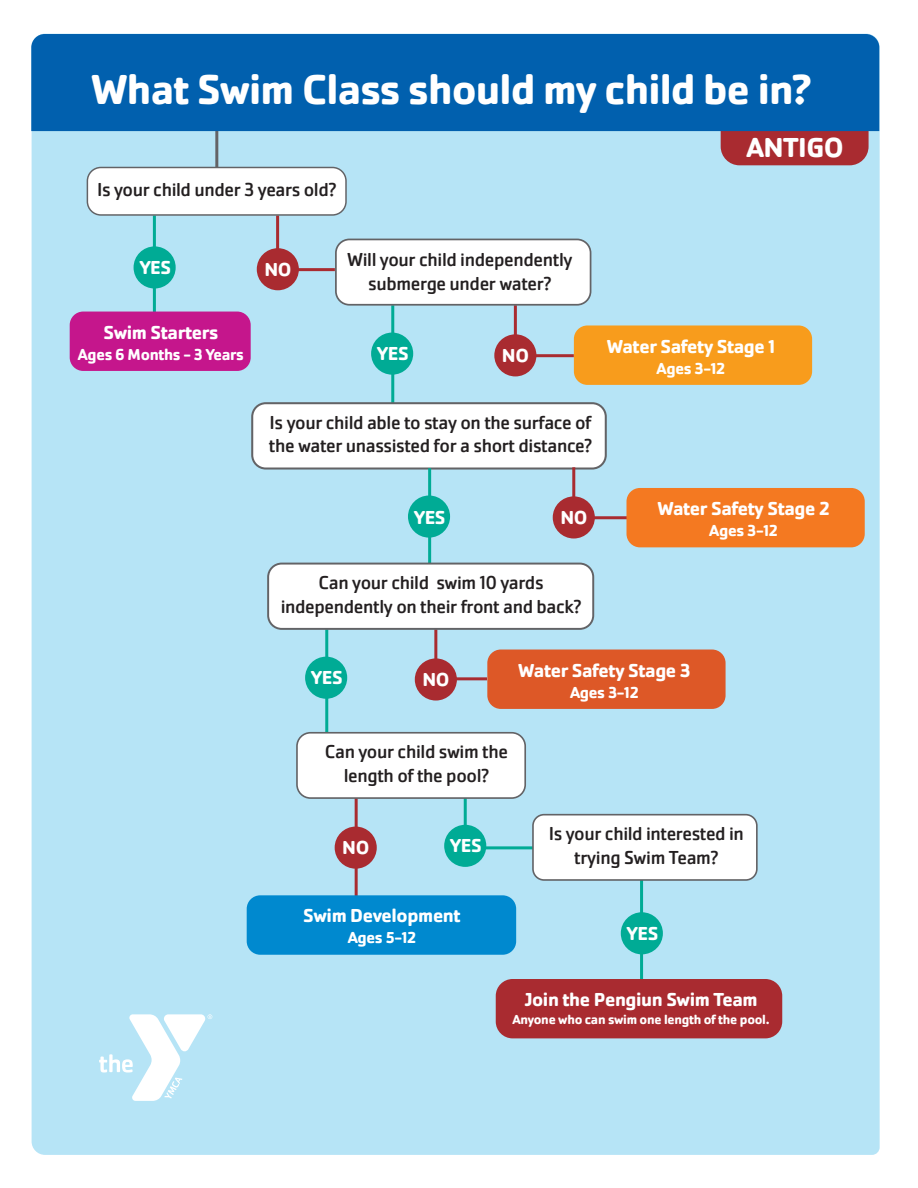
<style>
.page{position:relative;width:918px;height:1188px;background:#fff}
.page>*{position:absolute;margin:0;border:0;box-sizing:border-box;transform-origin:0 0}
.t1{font:700 43.5px "Cachet Pro";letter-spacing:-.02em;color:#fff}
.t2{font:700 28.5px "Cachet Pro";letter-spacing:-.02em;color:#fff}
.t3{font:19.5px/23.4px "Cachet Pro";letter-spacing:-.02em;color:#231f20;text-align:center}
.t4{font:700 19.5px "Cachet Pro";letter-spacing:-.02em;color:#fff}
.t5{font:700 16.5px "Cachet Pro";letter-spacing:-.02em;color:#fff}
.t6{font:700 13.5px "Cachet Pro";letter-spacing:-.02em;color:#fff}
</style>
<div class="page">
<div style="left:32px;top:43px;width:848px;height:1112px;background:#b6e4f6"></div>
<hr style="left:153px;top:280px;width:3px;height:39px;background:#00ab95">
<hr style="left:153px;top:215px;width:3px;height:39px;background:#00ab95">
<hr style="left:276px;top:215px;width:3px;height:39px;background:#a92b30">
<hr style="left:215px;top:125px;width:3px;height:42px;background:#636366">
<hr style="left:391px;top:305px;width:3px;height:39px;background:#00ab95">
<hr style="left:391px;top:370px;width:3px;height:39px;background:#00ab95">
<hr style="left:514px;top:305px;width:3px;height:39px;background:#a92b30">
<hr style="left:296px;top:268px;width:39px;height:3px;background:#a92b30">
<div style="left:257px;top:248px;width:42px;height:42px;background:#a92b30;border-radius:50%"></div>
<div style="left:134px;top:246px;width:42px;height:43px;background:#00ab95;border-radius:50%"></div>
<div style="left:70px;top:312px;width:181px;height:59px;background:#c5168c;border-radius:13px"></div>
<div style="left:252px;top:403px;width:354px;height:66px;background:#fff;border-radius:14px"></div>
<div style="left:251px;top:402px;width:356px;height:68px;border:2px solid #636366;border-radius:14px"></div>
<div style="left:336px;top:239px;width:255px;height:66px;background:#fff;border-radius:14px"></div>
<div style="left:335px;top:239px;width:256px;height:67px;border:2px solid #636366;border-radius:14px"></div>
<div style="left:87px;top:167px;width:259px;height:48px;background:#fff;border-radius:14px"></div>
<div style="left:87px;top:167px;width:260px;height:49px;border:1px solid #636366;border-radius:14px"></div>
<hr style="left:535px;top:354px;width:39px;height:3px;background:#a92b30">
<div style="left:574px;top:325px;width:238px;height:60px;background:#f89c1c;border-radius:13px"></div>
<hr style="left:592px;top:516px;width:39px;height:3px;background:#a92b30">
<hr style="left:448px;top:677px;width:39px;height:3px;background:#a92b30">
<hr style="left:483px;top:846px;width:50px;height:3px;background:#00ab95">
<div style="left:494px;top:334px;width:42px;height:42px;background:#a92b30;border-radius:50%"></div>
<div style="left:371px;top:333px;width:42px;height:42px;background:#00ab95;border-radius:50%"></div>
<hr style="left:428px;top:468px;width:3px;height:102px;background:#00ab95">
<hr style="left:572px;top:467px;width:3px;height:39px;background:#a92b30">
<div style="left:553px;top:496px;width:42px;height:43px;background:#a92b30;border-radius:50%"></div>
<div style="left:408px;top:496px;width:42px;height:42px;background:#00ab95;border-radius:50%"></div>
<hr style="left:325px;top:629px;width:3px;height:39px;background:#00ab95">
<hr style="left:325px;top:685px;width:3px;height:48px;background:#00ab95">
<hr style="left:434px;top:629px;width:3px;height:39px;background:#a92b30">
<div style="left:415px;top:658px;width:42px;height:43px;background:#a92b30;border-radius:50%"></div>
<div style="left:305px;top:657px;width:42px;height:42px;background:#00ab95;border-radius:50%"></div>
<div style="left:268px;top:564px;width:325px;height:65px;background:#fff;border-radius:14px"></div>
<div style="left:267px;top:563px;width:327px;height:67px;border:2px solid #636366;border-radius:14px"></div>
<hr style="left:355px;top:797px;width:3px;height:103px;background:#a92b30">
<hr style="left:464px;top:797px;width:3px;height:39px;background:#00ab95">
<div style="left:335px;top:827px;width:42px;height:42px;background:#a92b30;border-radius:50%"></div>
<div style="left:444px;top:825px;width:42px;height:42px;background:#00ab95;border-radius:50%"></div>
<div style="left:247px;top:895px;width:269px;height:60px;background:#0089cf;border-radius:13px"></div>
<hr style="left:640px;top:879px;width:3px;height:101px;background:#00ab95">
<div style="left:621px;top:912px;width:42px;height:42px;background:#00ab95;border-radius:50%"></div>
<div style="left:533px;top:815px;width:224px;height:65px;background:#fff;border-radius:11px"></div>
<div style="left:532px;top:814px;width:226px;height:67px;border:2px solid #636366;border-radius:11px"></div>
<div style="left:297px;top:733px;width:228px;height:65px;background:#fff;border-radius:14px"></div>
<div style="left:296px;top:732px;width:230px;height:67px;border:2px solid #636366;border-radius:14px"></div>
<div style="left:627px;top:488px;width:238px;height:59px;background:#f47921;border-radius:13px"></div>
<div style="left:487px;top:650px;width:239px;height:59px;background:#dd5827;border-radius:13px"></div>
<svg style="left:99px;top:1014px;width:113px;height:87px"></svg>
<div style="left:496px;top:979px;width:286px;height:59px;background:#a92b30;border-radius:17px"></div>
<div style="left:721px;top:107px;width:148px;height:58px;background:#a92b30;border-radius:19px"></div>
<div style="left:31px;top:34px;width:848px;height:97px;background:#0160ae"></div>
<h1 class="t1" style="left:91px;top:62px;width:722px">What Swim Class should my child be in?</h1>
<h2 class="t2" style="left:747px;top:130px;width:99px">ANTIGO</h2>
<p class="t3" style="left:97px;top:178px;width:241px">Is your child under 3 years old?</p>
<p class="t4" style="left:140px;top:255px;width:33px">YES</p>
<p class="t4" style="left:264px;top:257px;width:29px">NO</p>
<p class="t3" style="left:347px;top:248px;width:227px">Will your child independently submerge under water?</p>
<p class="t4" style="left:103px;top:321px;width:116px">Swim Starters</p>
<p class="t5" style="left:78px;top:344px;width:167px">Ages 6 Months - 3 Years</p>
<p class="t4" style="left:607px;top:334px;width:170px">Water Safety Stage 1</p>
<p class="t5" style="left:657px;top:358px;width:70px">Ages 3-12</p>
<p class="t4" style="left:377px;top:341px;width:33px">YES</p>
<p class="t4" style="left:502px;top:343px;width:29px">NO</p>
<p class="t3" style="left:269px;top:411px;width:325px;text-align:left">Is your child able to stay on the surface of the water unassisted for a short distance?</p>
<p class="t4" style="left:414px;top:505px;width:33px">YES</p>
<p class="t4" style="left:560px;top:505px;width:29px">NO</p>
<p class="t3" style="left:281px;top:571px;width:302px">Can your child swim 10 yards independently on their front and back?</p>
<p class="t4" style="left:657px;top:497px;width:174px">Water Safety Stage 2</p>
<p class="t5" style="left:709px;top:521px;width:70px">Ages 3-12</p>
<p class="t4" style="left:311px;top:665px;width:33px">YES</p>
<p class="t4" style="left:422px;top:667px;width:29px">NO</p>
<p class="t4" style="left:518px;top:658px;width:174px">Water Safety Stage 3</p>
<p class="t5" style="left:570px;top:682px;width:70px">Ages 3-12</p>
<p class="t3" style="left:325px;top:740px;width:185px">Can your child swim the length of the pool?</p>
<p class="t4" style="left:342px;top:835px;width:29px">NO</p>
<p class="t4" style="left:450px;top:834px;width:33px">YES</p>
<p class="t3" style="left:549px;top:822px;width:197px">Is your child interested in trying Swim Team?</p>
<p class="t4" style="left:303px;top:904px;width:159px">Swim Development</p>
<p class="t5" style="left:348px;top:927px;width:70px">Ages 5-12</p>
<p class="t4" style="left:627px;top:921px;width:33px">YES</p>
<p class="t4" style="left:524px;top:988px;width:235px">Join the Pengiun Swim Team</p>
<p class="t6" style="left:512px;top:1011px;width:259px">Anyone who can swim one length of the pool.</p>
</div>
